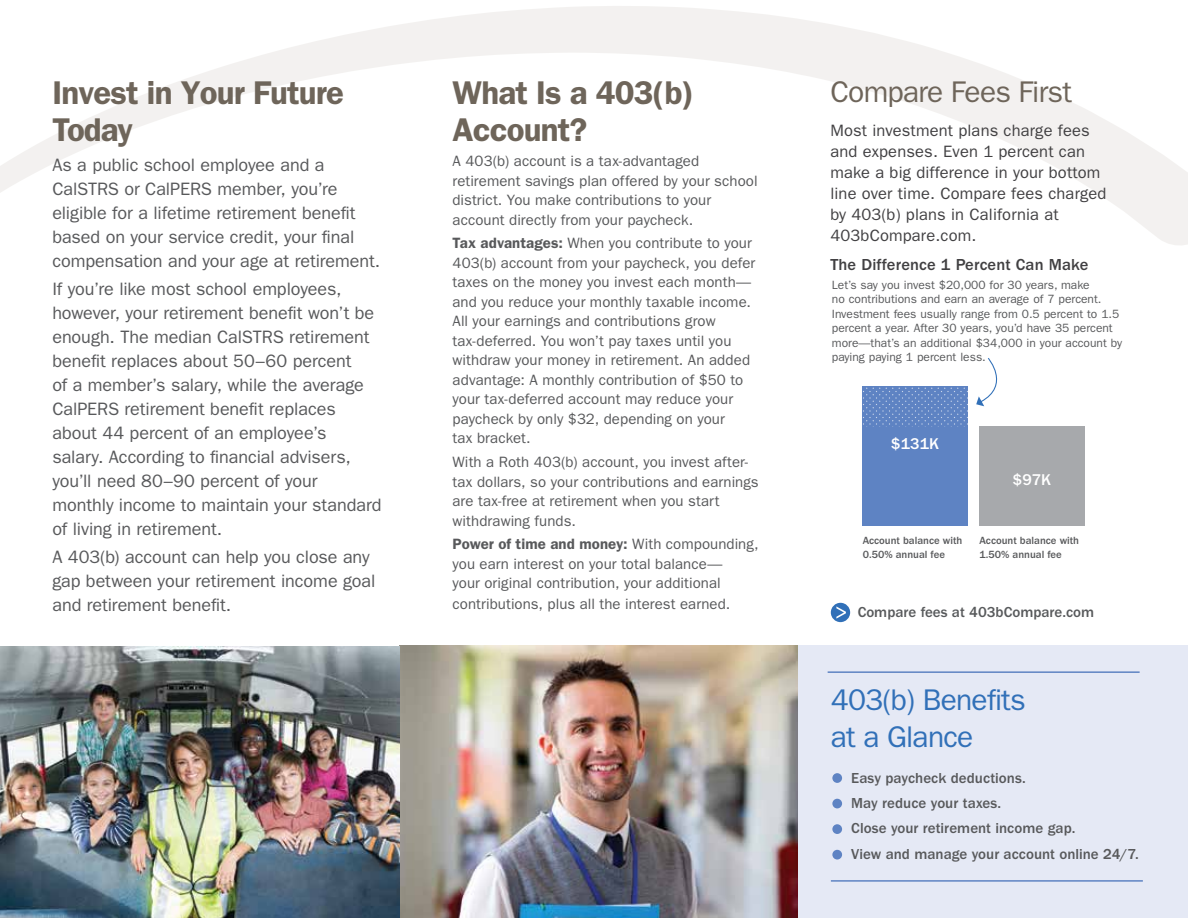
<style>
.page{position:relative;width:1188px;height:918px;background:#fff}
.page>*{position:absolute;margin:0;border:0;box-sizing:border-box;transform-origin:0 0}
.t1{font:600 33px/37.5px "ITC Franklin Gothic Std";letter-spacing:-.025em;color:#6e655a}
.t2{font:30px/37.5px "ITC Franklin Gothic Std";letter-spacing:-.025em;color:#3170b8}
.t3{font:30px "ITC Franklin Gothic Std";letter-spacing:-.025em;color:#6e655a}
.t4{font:18px/24px "ITC Franklin Gothic Std";letter-spacing:-.005em;color:#58595b}
.t5{font:16.5px/21px "ITC Franklin Gothic Std";letter-spacing:.01em;color:#414042}
.t6{font:500 16.5px "ITC Franklin Gothic Std";letter-spacing:.01em;color:#414042}
.t7{font:500 16.2px "ITC Franklin Gothic Std";color:#fff}
.t8{font:15px/19.5px "ITC Franklin Gothic Std";letter-spacing:.005em;color:#58595b}
.t9{font:500 15px/25.3px "ITC Franklin Gothic Std";color:#58595b}
.t10{font:500 15px "ITC Franklin Gothic Std";color:#585a5c}
.t11{font:12px/14.4px "ITC Franklin Gothic Std";color:#58595b}
.t12{font:500 10.8px/14px "ITC Franklin Gothic Std";color:#58595b}
.s1{font-weight:600}
.s2{color:#585a5c}
</style>
<div class="page">
<div style="left:797px;top:646px;width:391px;height:272px;background:#e5e9f5"></div>
<svg style="left:0;top:6px;width:1188px;height:239px"></svg>
<div style="left:979px;top:427px;width:106px;height:99px;background:#a7a9ac"></div>
<svg style="left:976px;top:358px;width:22px;height:48px"></svg>
<div style="left:863px;top:387px;width:105px;height:139px;background:#5e83c3"></div>
<svg style="left:863px;top:387px;width:105px;height:40px"></svg>
<hr style="left:828px;top:671px;width:312px;height:2px;background:#5e83c3">
<hr style="left:831px;top:880px;width:312px;height:2px;background:#5e83c3">
<div style="left:832px;top:773px;width:10px;height:10px;background:#5e83c3;border-radius:50%"></div>
<div style="left:832px;top:799px;width:10px;height:9px;background:#5e83c3;border-radius:50%"></div>
<div style="left:832px;top:824px;width:10px;height:10px;background:#5e83c3;border-radius:50%"></div>
<div style="left:832px;top:850px;width:10px;height:10px;background:#5e83c3;border-radius:50%"></div>
<img style="left:0;top:646px;width:798px;height:272px">
<div style="left:831px;top:603px;width:19px;height:19px;background:#3170b8;border-radius:50%"></div>
<svg style="left:836px;top:606px;width:10px;height:13px"></svg>
<h1 class="t1" style="left:52px;top:74px;width:293px">Invest in Your Future<br>Today</h1>
<p class="t4" style="left:52px;top:153px;width:329px">As a public school employee and a CalSTRS or CalPERS member, you’re eligible for a lifetime retirement benefit based on your service credit, your final compensation and your age at retirement.</p>
<p class="t4" style="left:52px;top:277px;width:331px">If you’re like most school employees, however, your retirement benefit won’t be enough. The median CalSTRS retirement benefit replaces about 50–60 percent<br>of a member’s salary, while the average CalPERS retirement benefit replaces about 44 percent of an employee’s salary. According to financial advisers, you’ll need 80–90 percent of your monthly income to maintain your standard of living in retirement.</p>
<p class="t4" style="left:52px;top:545px;width:325px">A 403(b) account can help you close any gap between your retirement income goal and retirement benefit.</p>
<h1 class="t1" style="left:453px;top:74px;width:243px">What Is a 403(b)<br>Account?</h1>
<p class="t8" style="left:453px;top:151px;width:307px">A 403(b) account is a tax-advantaged retirement savings plan offered by your school district. You make contributions to your account directly from your paycheck.</p>
<p class="t8" style="left:453px;top:234px;width:304px"><span class="s1">Tax advantages:</span> When you contribute to your 403(b) account from your paycheck, you defer taxes on the money you invest each month— and you reduce your monthly taxable income.<br>All your earnings and contributions grow tax-deferred. You won’t pay taxes until you withdraw your money in retirement. An added advantage: A monthly contribution of $50 to your tax-deferred account may reduce your paycheck by only $32, depending on your<br>tax bracket.</p>
<p class="t8" style="left:453px;top:452px;width:308px">With a Roth 403(b) account, you invest after&shy;tax dollars, so your contributions and earnings are tax-free at retirement when you start withdrawing f<span class="s2">un</span>ds.</p>
<p class="t8" style="left:453px;top:535px;width:308px"><span class="s1">Power of time and money:</span> With compounding, you earn interest on your total balance—<br>your original contribution, your additional</p>
<p class="t8" style="left:453px;top:595px;width:279px">contributions, plus all the interest earned.</p>
<h2 class="t3" style="left:830px;top:74px;width:243px">Compare Fees First</h2>
<p class="t5" style="left:830px;top:120px;width:278px">Most investment plans charge fees and expenses. Even 1 percent can make a big difference in your bottom line over time. Compare fees charged by 403(b) plans in California at<br>403bCompare.com.</p>
<p class="t6" style="left:830px;top:255px;width:260px">The Difference 1 Percent Can Make</p>
<p class="t11" style="left:832px;top:278px;width:292px">Let’s say you invest $20,000 for 30 years, make<br>no contributions and earn an average of 7 percent.<br>Investment fees usually range from 0.5 percent to 1.5 percent a year. After 30 years, you’d have 35 percent more—that’s an additional $34,000 in your account by paying paying 1 percent less.</p>
<p class="t7" style="left:891px;top:434px;width:49px">$131K</p>
<p class="t7" style="left:1013px;top:470px;width:40px">$97K</p>
<p class="t12" style="left:863px;top:533px;width:101px">Account balance with<br>0.50% annual fee</p>
<p class="t12" style="left:979px;top:533px;width:101px">Account balance with<br>1.50% annual fee</p>
<p class="t10" style="left:858px;top:604px;width:238px">Compare fees at 403bCompare.com</p>
<h2 class="t2" style="left:831px;top:681px;width:196px">403(b) Benefits at a Glance</h2>
<p class="t9" style="left:851px;top:765px;width:289px">Easy paycheck deductions.<br>May reduce your taxes.<br>Close your retirement income gap.<br>View and manage your account online 24/7.</p>
</div>
